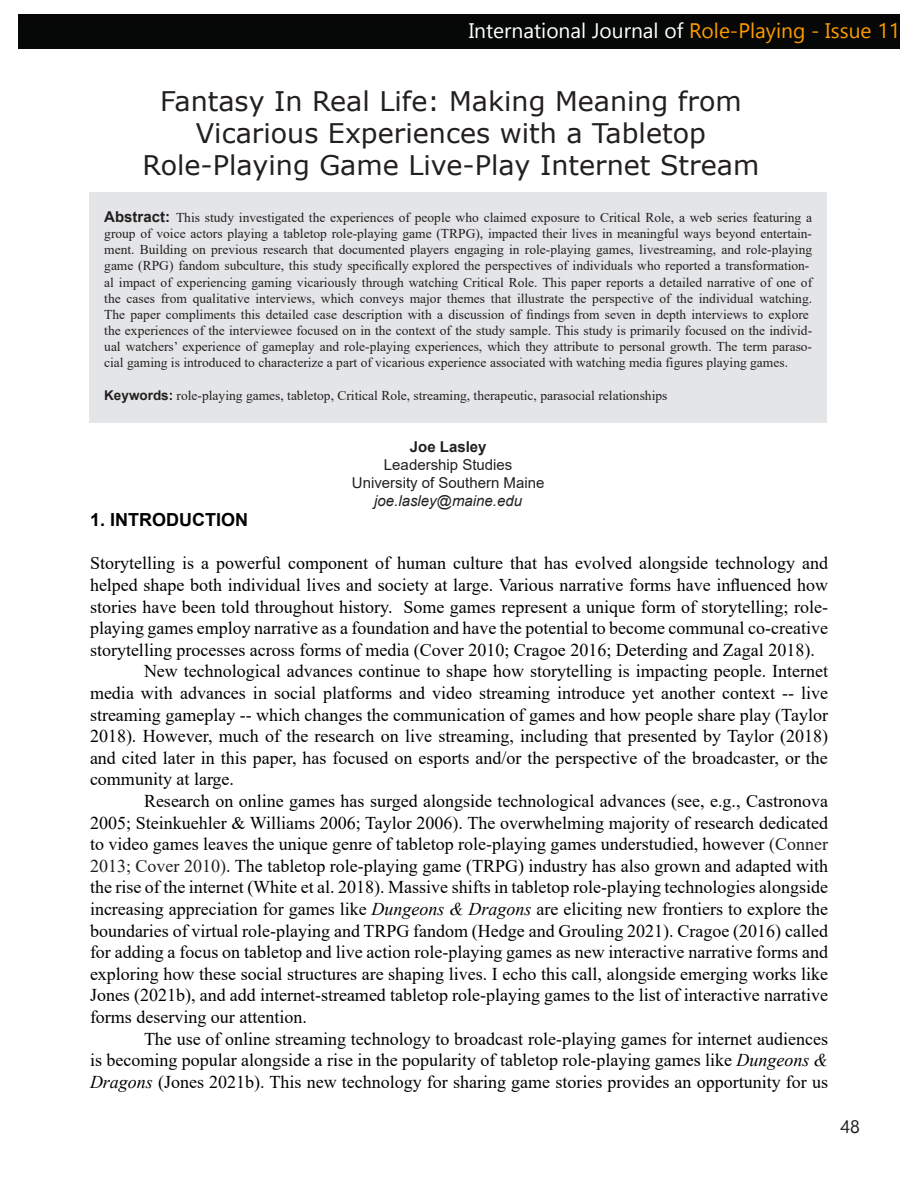
<style>
.page{position:relative;width:918px;height:1188px;background:#fff}
.page>*{position:absolute;margin:0;border:0;box-sizing:border-box;transform-origin:0 0}
.t1{font:27px "Verdana";color:#231f20}
.t2{font:21px "Gadugi";color:#fff}
.t3{font:18px/21.6px "Times New Roman";color:#000;text-align:justify}
.t4{font:700 18px "Arial";color:#000}
.t5{font:18px "Gadugi";color:#231f20}
.t6{font:15px "Arial";color:#231f20}
.t7{font:italic 15px "Arial";color:#231f20}
.t8{font:700 15px "Arial";color:#231f20}
.t9{font:13.5px/16.2px "Times New Roman";color:#231f20}
.s1{color:#fd9a00}
.s2{font-family:"Arial";font-weight:700;font-size:15px}
.s3{font-family:"Arial";font-weight:700}
.s4{color:#231f20}
.s5{font-style:italic}
</style>
<div class="page">
<div style="left:18px;top:14px;width:882px;height:27px;background:#050605"></div>
<div style="left:18px;top:23px;width:882px;height:26px;background:#050806"></div>
<div style="left:89px;top:193px;width:738px;height:230px;background:#e4e5e7"></div>
<p class="t2" style="left:469px;top:18px;width:433px">International Journal of <span class="s1">Role-Playing - Issue 11</span></p>
<p class="t1" style="left:160px;top:82px;width:583px">Fantasy In Real Life: Making Meaning from</p>
<p class="t1" style="left:196px;top:115px;width:512px">Vicarious Experiences with a Tabletop</p>
<p class="t1" style="left:143px;top:147px;width:618px">Role-Playing Game Live-Play Internet Stream</p>
<p class="t9" style="left:104px;top:208px;width:709px"><span class="s2">Abstract:</span> This study investigated the experiences of people who claimed exposure to Critical Role, a web series featuring a group of voice actors playing a tabletop role-playing game (TRPG), impacted their lives in meaningful ways beyond entertain&shy;ment. Building on previous research that documented players engaging in role-playing games, livestreaming, and role-playing game (RPG) fandom subculture, this study specifically explored the perspectives of individuals who reported a transformation&shy;al impact of experiencing gaming vicariously through watching Critical Role. This paper reports a detailed narrative of one of the cases from qualitative interviews, which conveys major themes that illustrate the perspective of the individual watching.<br>The paper compliments this detailed case description with a discussion of findings from seven in depth interviews to explore the experiences of the interviewee focused on in the context of the study sample. This study is primarily focused on the individ&shy;ual watchers’ experience of gameplay and role-playing experiences, which they attribute to personal growth. The term paraso&shy;cial gaming is introduced to characterize a part of vicarious experience associated with watching media figures playing games.</p>
<p class="t9" style="left:104px;top:387px;width:565px"><span class="s3">Keywords:</span> role-playing games, tabletop, Critical Role, streaming, therapeutic, parasocial relationships</p>
<p class="t8" style="left:410px;top:436px;width:78px">Joe Lasley</p>
<p class="t6" style="left:384px;top:454px;width:130px">Leadership Studies</p>
<p class="t6" style="left:352px;top:472px;width:194px">University of Southern Maine</p>
<p class="t7" style="left:374px;top:491px;width:149px">joe.lasley@maine.edu</p>
<p class="t4" style="left:90px;top:507px;width:160px">1. INTRODUCTION</p>
<p class="t3" style="left:90px;top:552px;width:740px">Storytelling is a powerful component of human culture that has evolved alongside technology and helped shape both individual lives and society at large. Various narrative forms have influenced how stories have been told throughout history. Some games represent a unique form of storytelling; role&shy;playing games employ narrative as a foundation and have the potential to become communal co-creative storytelling processes across forms of media (Cover 2010; Cragoe 2016; Deterding and Zagal 2018).</p>
<p class="t3" style="left:90px;top:660px;width:740px;text-indent:54px">New technological advances continue to shape how storytelling is impacting people. Internet media with advances in social platforms and video streaming introduce yet another context -- live streaming gameplay -- which changes the communication of games and how people share play (Taylor 2018). However, much of the research on live streaming, including that presented by Taylor (2018) and cited later in this paper, has focused on esports and/or the perspective of the broadcaster, or the community at large.</p>
<p class="t3" style="left:90px;top:790px;width:740px;text-indent:54px">Research on online games has surged alongside technological advances (see, e.g., Castronova 2005; Steinkuehler &amp; Williams 2006; Taylor 2006). The overwhelming majority of research dedicated to video games leaves the unique genre of tabletop role-playing games understudied, however <span class="s4">(Conner 2013; Cover 2010)</span>. The tabletop role-playing game (TRPG) industry has also grown and adapted with the rise of the internet (White et al. 2018). Massive shifts in tabletop role-playing technologies alongside increasing appreciation for games like <span class="s5">Dungeons &amp; Dragons</span> are eliciting new frontiers to explore the boundaries of virtual role-playing and TRPG fandom (Hedge and Grouling 2021). Cragoe (2016) called for adding a focus on tabletop and live action role-playing games as new interactive narrative forms and exploring how these social structures are shaping lives. I echo this call, alongside emerging works like Jones (2021b), and add internet-streamed tabletop role-playing games to the list of interactive narrative forms deserving our attention.</p>
<p class="t3" style="left:90px;top:1027px;width:740px;text-indent:54px">The use of online streaming technology to broadcast role-playing games for internet audiences is becoming popular alongside a rise in the popularity of tabletop role-playing games like <span class="s5">Dungeons &amp; Dragons</span> (Jones 2021b). This new technology for sharing game stories provides an opportunity for us</p>
<p class="t5" style="left:841px;top:1115px;width:21px">48</p>
</div>
